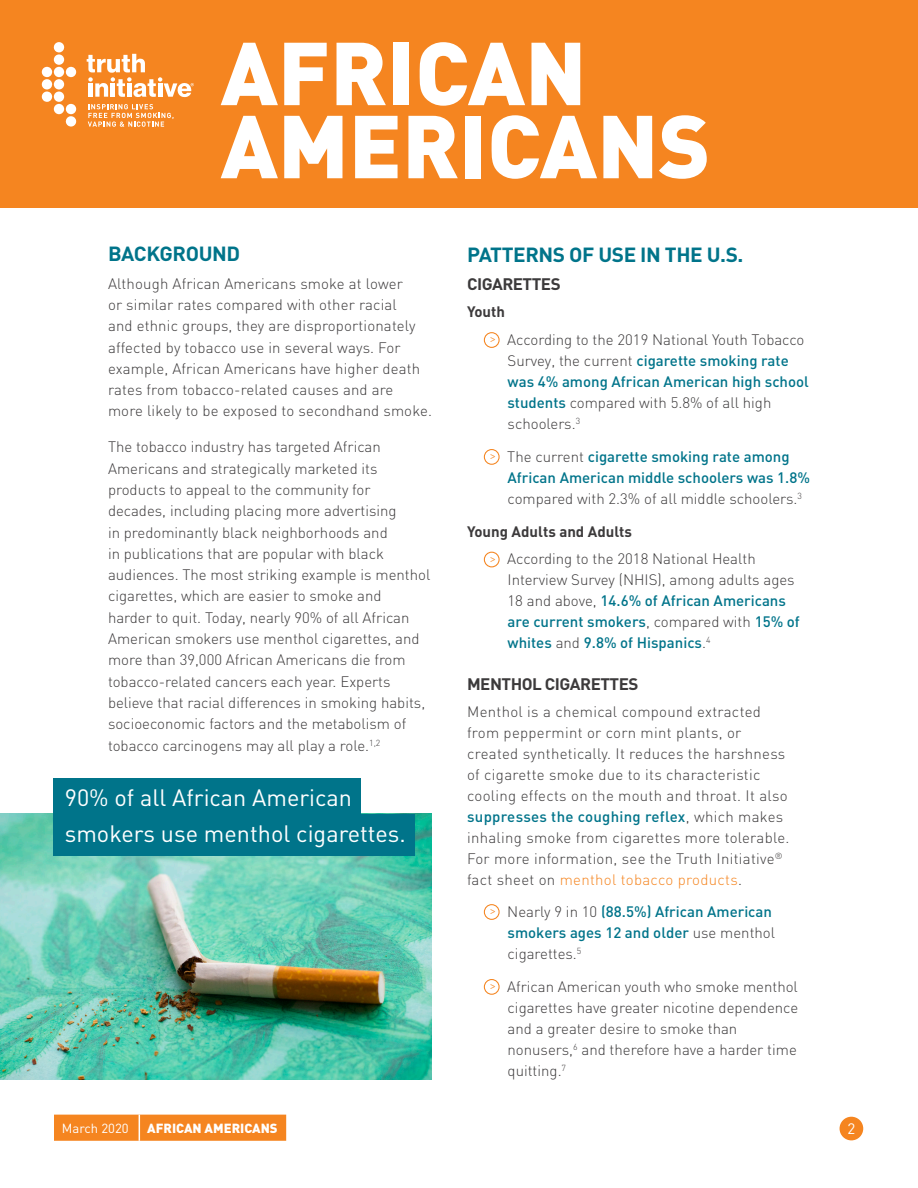
<style>
.page{position:relative;width:918px;height:1188px;background:#fff}
.page>*{position:absolute;margin:0;border:0;box-sizing:border-box;transform-origin:0 0}
.t1{font:900 87.75px/73.1px "DIN";color:#fff}
.Callout{font:23.4px "DIN";color:#fff}
.t2{font:700 20.25px "DIN";letter-spacing:-.02em;color:#00748a}
.t3{font:700 16.5px "DIN";letter-spacing:-.03em;color:#3c3a3b}
.Body{font:300 15px/21.3px "DIN";color:#3c3a3b}
.BL1{font:300 15px/21px "DIN";color:#3c3a3b}
.Body-2{font:300 15px/21px "DIN";letter-spacing:.02em;color:#3c3a3b}
.BL1-2{font:500 15px/21px "DIN";color:#00748a}
.Body-3{font:700 15px "DIN";color:#3c3a3b}
.t4{font:15px "DIN";color:#fff}
.t5{font:900 13.05px "DIN";color:#fff}
.t6{font:13.05px "DIN";color:#fff}
.t7{font:700 9.6px "Minion Pro";color:#f58520}
.s1{font-weight:500;color:#00748a}
.s2{font-weight:300;color:#3c3a3b}
.s3{color:#f58520}
</style>
<div class="page">
<div style="left:840px;top:1117px;width:23px;height:23px;background:#f58520;border-radius:50%"></div>
<div style="left:54px;top:1115px;width:232px;height:26px;background:#f58520"></div>
<img style="left:0;top:814px;width:432px;height:266px">
<div style="left:0;top:0;width:918px;height:207px;background:#f58520"></div>
<div style="left:54px;top:778px;width:307px;height:42px;background:#00748a"></div>
<div style="left:54px;top:814px;width:361px;height:42px;background:#00748a"></div>
<div style="left:484px;top:332px;width:16px;height:16px;border:1px solid #f58520;border-radius:50%"></div>
<div style="left:484px;top:449px;width:16px;height:16px;border:1px solid #f58520;border-radius:50%"></div>
<div style="left:484px;top:552px;width:16px;height:15px;border:1px solid #f58520;border-radius:50%"></div>
<div style="left:484px;top:904px;width:16px;height:16px;border:1px solid #f58520;border-radius:50%"></div>
<div style="left:484px;top:979px;width:16px;height:16px;border:1px solid #f58520;border-radius:50%"></div>
<svg style="left:87px;top:54px;width:107px;height:43px"></svg>
<svg style="left:88px;top:104px;width:86px;height:23px"></svg>
<svg style="left:65px;top:104px;width:11px;height:23px"></svg>
<svg style="left:66px;top:66px;width:10px;height:11px"></svg>
<svg style="left:53px;top:42px;width:11px;height:11px"></svg>
<svg style="left:42px;top:67px;width:11px;height:35px"></svg>
<div style="left:54px;top:104px;width:10px;height:10px;background:#fff;border-radius:50%"></div>
<div style="left:54px;top:54px;width:10px;height:11px;background:#fff;border-radius:50%"></div>
<div style="left:54px;top:92px;width:10px;height:10px;background:#fff;border-radius:50%"></div>
<div style="left:54px;top:67px;width:10px;height:10px;background:#fff;border-radius:50%"></div>
<div style="left:54px;top:79px;width:10px;height:10px;background:#fff;border-radius:50%"></div>
<h1 class="t1" style="left:221px;top:32px;width:491px">AFRICAN<br>AMERICANS</h1>
<h2 class="t2" style="left:108px;top:240px;width:134px">BACKGROUND</h2>
<p class="Body" style="left:108px;top:272px;width:326px">Although African Americans smoke at lower<br>or similar rates compared with other racial<br>and ethnic groups, they are disproportionately affected by tobacco use in several ways. For example, African Americans have higher death rates from tobacco-related causes and are more likely to be exposed to secondhand smoke.</p>
<p class="Body" style="left:108px;top:436px;width:324px">The tobacco industry has targeted African Americans and strategically marketed its products to appeal to the community for decades, including placing more advertising<br>in predominantly black neighborhoods and<br>in publications that are popular with black audiences. The most striking example is menthol cigarettes, which are easier to smoke and<br>harder to quit. Today, nearly 90% of all African American smokers use menthol cigarettes, and more than 39,000 African Americans die from tobacco-related cancers each year. Experts believe that racial differences in smoking habits, socioeconomic factors and the metabolism of tobacco carcinogens may all play a role.<sup>1,2</sup></p>
<p class="Callout" style="left:65px;top:783px;width:289px">90% of all African American</p>
<p class="Callout" style="left:65px;top:819px;width:343px">smokers use menthol cigarettes.</p>
<h2 class="t2" style="left:467px;top:241px;width:278px">PATTERNS OF USE IN THE U.S.</h2>
<h3 class="t3" style="left:467px;top:274px;width:95px">CIGARETTES</h3>
<p class="Body-3" style="left:467px;top:302px;width:39px">Youth</p>
<p class="t7" style="left:490px;top:332px;width:7px">&gt;</p>
<p class="BL1" style="left:507px;top:329px;width:303px">According to the 2019 National Youth Tobacco Survey, the current <span class="s1">cigarette smoking rate was 4% among African American high school students</span> compared with 5.8% of all high schoolers.<sup>3</sup></p>
<p class="t7" style="left:490px;top:449px;width:7px">&gt;</p>
<p class="BL1-2" style="left:507px;top:445px;width:304px"><span class="s2">The current</span> cigarette smoking rate among<br>African American middle schoolers was 1.8% <span class="s2">compared with 2.3% of all middle schoolers.</span><sup>3</sup></p>
<p class="Body-3" style="left:467px;top:521px;width:166px">Young Adults and Adults</p>
<p class="t7" style="left:490px;top:552px;width:7px">&gt;</p>
<p class="BL1" style="left:507px;top:548px;width:294px">According to the 2018 National Health Interview Survey (NHIS), among adults ages 18 and above, <span class="s1">14.6% of African Americans are current smokers</span>, compared with <span class="s1">15% of whites</span> and <span class="s1">9.8% of Hispanics</span>.<sup>4</sup></p>
<h3 class="t3" style="left:467px;top:674px;width:173px">MENTHOL CIGARETTES</h3>
<p class="Body-2" style="left:467px;top:701px;width:324px">Menthol is a chemical compound extracted from peppermint or corn mint plants, or created synthetically. It reduces the harshness of cigarette smoke due to its characteristic cooling effects on the mouth and throat. It also <span class="s1">suppresses the coughing reflex</span>, which makes inhaling smoke from cigarettes more tolerable.<br>For more information, see the Truth Initiative<sup>® </sup>fact sheet on <span class="s3">menthol tobacco products</span>.</p>
<p class="t7" style="left:490px;top:904px;width:7px">&gt;</p>
<p class="BL1-2" style="left:507px;top:900px;width:269px"><span class="s2">Nearly 9 in 10</span> (88.5%) African American smokers ages 12 and older <span class="s2">use menthol cigarettes.</span><sup>5</sup></p>
<p class="t7" style="left:490px;top:979px;width:7px">&gt;</p>
<p class="BL1" style="left:507px;top:976px;width:292px">African American youth who smoke menthol cigarettes have greater nicotine dependence and a greater desire to smoke than nonusers,<sup>6</sup> and therefore have a harder time quitting.<sup>7</sup></p>
<p class="t6" style="left:62px;top:1120px;width:68px">March 2020</p>
<p class="t5" style="left:147px;top:1120px;width:132px">AFRICAN AMERICANS</p>
<p class="t4" style="left:847px;top:1119px;width:9px">2</p>
</div>
